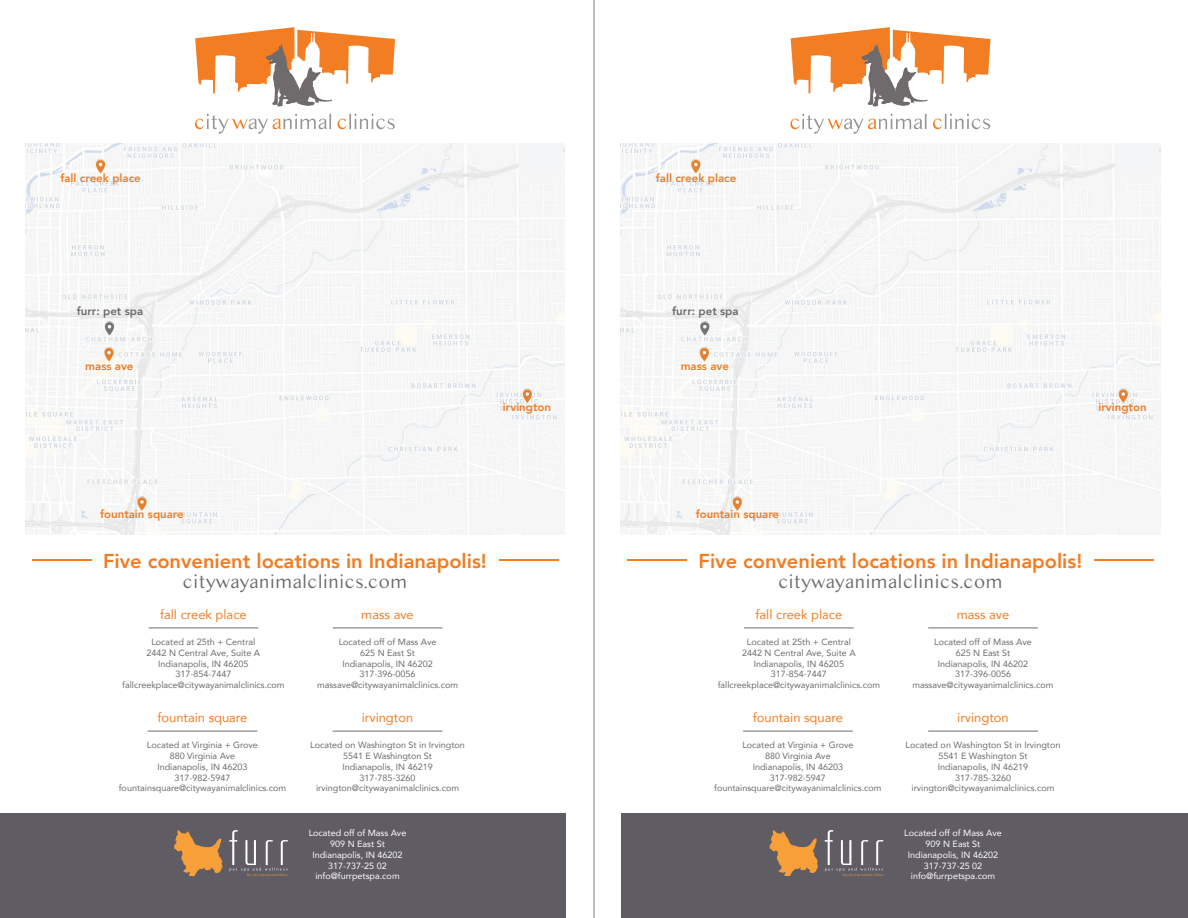
<style>
.page{position:relative;width:1188px;height:918px;background:#fff}
.page>*{position:absolute;margin:0;border:0;box-sizing:border-box;transform-origin:0 0}
.t1{font:800 20.1px "Avenir";color:#f27c22}
.t2{font:18.45px "Kannada MN";color:#6e6a6b}
.t3{font:12.9px "Avenir";color:#f37d22}
.t4{font:800 11.4px "Avenir";color:#f27c22}
.t5{font:800 11.4px "Avenir";color:#6e6a6b}
.t6{font:9px/10.8px "Avenir";color:#6e6a6b;text-align:center}
.t7{font:9px/10.8px "Avenir";color:#fff;text-align:center}
</style>
<div class="page">
<hr style="left:593px;top:0;width:2px;height:918px;background:#a8a9ad">
<hr style="left:499px;top:559px;width:59px;height:2px;background:#f27c22">
<hr style="left:32px;top:559px;width:59px;height:2px;background:#f27c22">
<img style="left:25px;top:144px;width:540px;height:390px">
<div style="left:520px;top:144px;width:43px;height:28px;background:#f4f5f6"></div>
<div style="left:0;top:813px;width:565px;height:105px;background:#5f5c64"></div>
<hr style="left:149px;top:628px;width:109px;height:1px;background:#6e6a6b">
<hr style="left:333px;top:628px;width:109px;height:1px;background:#6e6a6b">
<hr style="left:148px;top:731px;width:109px;height:1px;background:#6e6a6b">
<hr style="left:333px;top:731px;width:109px;height:1px;background:#6e6a6b">
<svg style="left:174px;top:830px;width:49px;height:46px"></svg>
<svg style="left:229px;top:830px;width:59px;height:47px"></svg>
<svg style="left:195px;top:27px;width:200px;height:80px"></svg>
<svg style="left:195px;top:114px;width:136px;height:20px"></svg>
<svg style="left:338px;top:114px;width:57px;height:15px"></svg>
<hr style="left:1094px;top:559px;width:60px;height:2px;background:#f27c22">
<hr style="left:627px;top:559px;width:60px;height:2px;background:#f27c22">
<img style="left:621px;top:144px;width:539px;height:390px">
<div style="left:1115px;top:144px;width:43px;height:28px;background:#f4f5f6"></div>
<div style="left:621px;top:813px;width:566px;height:105px;background:#5f5c64"></div>
<hr style="left:744px;top:628px;width:110px;height:1px;background:#6e6a6b">
<hr style="left:928px;top:628px;width:110px;height:1px;background:#6e6a6b">
<hr style="left:743px;top:731px;width:110px;height:1px;background:#6e6a6b">
<hr style="left:928px;top:731px;width:110px;height:1px;background:#6e6a6b">
<svg style="left:769px;top:830px;width:49px;height:46px"></svg>
<svg style="left:825px;top:830px;width:58px;height:47px"></svg>
<svg style="left:791px;top:27px;width:200px;height:80px"></svg>
<svg style="left:790px;top:114px;width:137px;height:20px"></svg>
<svg style="left:933px;top:114px;width:57px;height:15px"></svg>
<p class="t4" style="left:60px;top:169px;width:82px">fall creek place</p>
<p class="t4" style="left:656px;top:169px;width:82px">fall creek place</p>
<p class="t5" style="left:77px;top:302px;width:68px">furr: pet spa</p>
<p class="t5" style="left:672px;top:302px;width:68px">furr: pet spa</p>
<p class="t4" style="left:85px;top:357px;width:50px">mass ave</p>
<p class="t4" style="left:681px;top:357px;width:50px">mass ave</p>
<p class="t4" style="left:503px;top:398px;width:50px">irvington</p>
<p class="t4" style="left:1098px;top:398px;width:50px">irvington</p>
<p class="t4" style="left:100px;top:506px;width:85px">fountain square</p>
<p class="t4" style="left:696px;top:506px;width:85px">fountain square</p>
<h1 class="t1" style="left:103px;top:545px;width:385px">Five convenient locations in Indianapolis!</h1>
<h2 class="t2" style="left:183px;top:571px;width:226px">citywayanimalclinics.com</h2>
<h1 class="t1" style="left:699px;top:545px;width:385px">Five convenient locations in Indianapolis!</h1>
<h2 class="t2" style="left:778px;top:571px;width:226px">citywayanimalclinics.com</h2>
<h3 class="t3" style="left:160px;top:604px;width:88px">fall creek place</h3>
<p class="t6" style="left:122px;top:636px;width:164px">Located at 25th + Central<br>2442 N Central Ave, Suite A<br>Indianapolis, IN 46205<br>317-854-7447 fallcreekplace@citywayanimalclinics.com</p>
<h3 class="t3" style="left:361px;top:604px;width:54px">mass ave</h3>
<p class="t6" style="left:317px;top:636px;width:143px">Located off of Mass Ave<br>625 N East St<br>Indianapolis, IN 46202<br>317-396-0056 massave@citywayanimalclinics.com</p>
<h3 class="t3" style="left:756px;top:604px;width:88px">fall creek place</h3>
<p class="t6" style="left:718px;top:636px;width:164px">Located at 25th + Central<br>2442 N Central Ave, Suite A<br>Indianapolis, IN 46205<br>317-854-7447 fallcreekplace@citywayanimalclinics.com</p>
<h3 class="t3" style="left:957px;top:604px;width:54px">mass ave</h3>
<p class="t6" style="left:912px;top:636px;width:143px">Located off of Mass Ave<br>625 N East St<br>Indianapolis, IN 46202<br>317-396-0056 massave@citywayanimalclinics.com</p>
<h3 class="t3" style="left:157px;top:707px;width:92px">fountain square</h3>
<p class="t6" style="left:119px;top:739px;width:169px">Located at Virginia + Grove<br>880 Virginia Ave<br>Indianapolis, IN 46203<br>317-982-5947 fountainsquare@citywayanimalclinics.com</p>
<h3 class="t3" style="left:362px;top:707px;width:53px">irvington</h3>
<p class="t6" style="left:310px;top:739px;width:156px">Located on Washington St in Irvington<br>5541 E Washington St<br>Indianapolis, IN 46219<br>317-785-3260 irvington@citywayanimalclinics.com</p>
<p class="t7" style="left:309px;top:828px;width:99px">Located off of Mass Ave<br>909 N East St<br>Indianapolis, IN 46202<br>317-737-25 02 info@furrpetspa.com</p>
<h3 class="t3" style="left:753px;top:707px;width:92px">fountain square</h3>
<p class="t6" style="left:714px;top:739px;width:169px">Located at Virginia + Grove<br>880 Virginia Ave<br>Indianapolis, IN 46203<br>317-982-5947 fountainsquare@citywayanimalclinics.com</p>
<h3 class="t3" style="left:957px;top:707px;width:53px">irvington</h3>
<p class="t6" style="left:906px;top:739px;width:156px">Located on Washington St in Irvington<br>5541 E Washington St<br>Indianapolis, IN 46219<br>317-785-3260 irvington@citywayanimalclinics.com</p>
<p class="t7" style="left:904px;top:828px;width:99px">Located off of Mass Ave<br>909 N East St<br>Indianapolis, IN 46202<br>317-737-25 02 info@furrpetspa.com</p>
</div>
